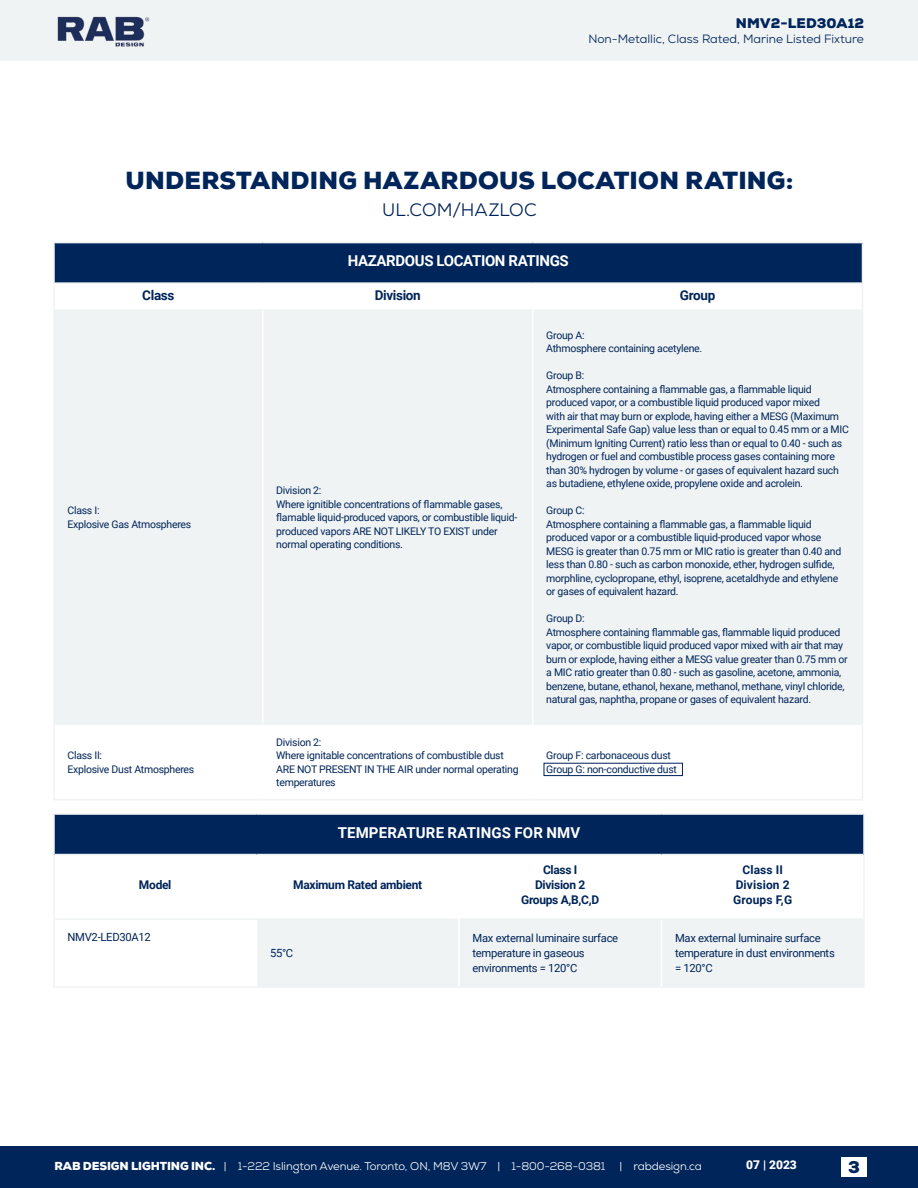
<style>
.page{position:relative;width:918px;height:1188px;background:#fff}
.page>*{position:absolute;margin:0;border:0;box-sizing:border-box;transform-origin:0 0}
.t1{font:900 24px "Nexa";letter-spacing:.01em;color:#00255a}
.t2{font:18px "Nexa";letter-spacing:.01em;color:#00255a}
.t3{font:900 16.5px "Nexa";color:#00255a}
.t4{font:700 15px "Roboto";letter-spacing:-.025em;color:#fff}
.t5{font:700 15px "Roboto";letter-spacing:.01em;color:#fff}
.t6{font:700 13.5px "Roboto";letter-spacing:-.025em;color:#00255a}
.t7{font:900 13.5px "Nexa";letter-spacing:.005em;color:#00255a}
.t8{font:700 12px/15px "Roboto";letter-spacing:-.025em;color:#00255a;text-align:center}
.t9{font:12px "Nexa";color:#00255a}
.t10{font:700 12px/15px "Roboto";letter-spacing:.01em;color:#00255a;text-align:center}
.t11{font:900 12px "Roboto";color:#fff}
.t12{font:11.25px/15px "Roboto";letter-spacing:-.025em;color:#00255a}
.t13{font:11.25px "Nexa";letter-spacing:-.01em;color:#fff}
.t14{font:10.5px/13.5px "Roboto";letter-spacing:-.025em;color:#00255a}
.s1{font-weight:900}
</style>
<div class="page">
<div style="left:0;top:1147px;width:918px;height:41px;background:#00255a"></div>
<div style="left:0;top:0;width:918px;height:60px;background:#f0f3f4"></div>
<img style="left:57px;top:17px;width:93px;height:30px">
<div style="left:841px;top:1158px;width:26px;height:19px;background:#fff"></div>
<div style="left:54px;top:243px;width:808px;height:40px;background:#00255a"></div>
<div style="left:55px;top:311px;width:807px;height:413px;background:#f0f3f4"></div>
<hr style="left:53px;top:242px;width:210px;height:1px;background:#f0f3f4">
<hr style="left:53px;top:243px;width:2px;height:40px;background:#f0f3f4">
<hr style="left:263px;top:242px;width:270px;height:1px;background:#f0f3f4">
<hr style="left:533px;top:242px;width:330px;height:1px;background:#f0f3f4">
<hr style="left:862px;top:243px;width:1px;height:40px;background:#f0f3f4">
<hr style="left:53px;top:283px;width:2px;height:27px;background:#f0f3f4">
<svg style="left:862px;top:283px;width:1px;height:27px"></svg>
<hr style="left:53px;top:310px;width:2px;height:414px;background:#f0f3f4">
<hr style="left:862px;top:310px;width:1px;height:414px;background:#f0f3f4">
<hr style="left:53px;top:724px;width:2px;height:75px;background:#f0f3f4">
<hr style="left:862px;top:724px;width:1px;height:75px;background:#f0f3f4">
<hr style="left:53px;top:799px;width:210px;height:1px;background:#f0f3f4">
<hr style="left:263px;top:799px;width:270px;height:1px;background:#f0f3f4">
<hr style="left:533px;top:799px;width:330px;height:1px;background:#f0f3f4">
<hr style="left:55px;top:282px;width:208px;height:2px;background:#f0f3f4">
<hr style="left:263px;top:282px;width:270px;height:2px;background:#f0f3f4">
<hr style="left:533px;top:282px;width:329px;height:2px;background:#f0f3f4">
<hr style="left:55px;top:309px;width:208px;height:2px;background:#f0f3f4">
<hr style="left:263px;top:309px;width:269px;height:2px;background:#f0f3f4">
<hr style="left:534px;top:309px;width:328px;height:2px;background:#f0f3f4">
<hr style="left:55px;top:724px;width:208px;height:1px;background:#f0f3f4">
<hr style="left:263px;top:724px;width:269px;height:1px;background:#f0f3f4">
<hr style="left:534px;top:724px;width:328px;height:1px;background:#f0f3f4">
<hr style="left:262px;top:311px;width:2px;height:413px;background:#fff">
<hr style="left:532px;top:310px;width:2px;height:414px;background:#fff">
<div style="left:54px;top:814px;width:810px;height:41px;background:#00255a"></div>
<div style="left:257px;top:920px;width:606px;height:66px;background:#f0f3f4"></div>
<hr style="left:53px;top:813px;width:203px;height:2px;background:#f0f3f4">
<hr style="left:53px;top:815px;width:2px;height:40px;background:#f0f3f4">
<hr style="left:256px;top:813px;width:203px;height:2px;background:#f0f3f4">
<hr style="left:459px;top:813px;width:203px;height:2px;background:#f0f3f4">
<hr style="left:662px;top:813px;width:203px;height:2px;background:#f0f3f4">
<hr style="left:863px;top:815px;width:2px;height:40px;background:#f0f3f4">
<hr style="left:53px;top:855px;width:2px;height:64px;background:#f0f3f4">
<hr style="left:863px;top:855px;width:2px;height:64px;background:#f0f3f4">
<hr style="left:53px;top:919px;width:2px;height:67px;background:#f0f3f4">
<hr style="left:863px;top:919px;width:2px;height:67px;background:#f0f3f4">
<hr style="left:53px;top:986px;width:203px;height:2px;background:#f0f3f4">
<hr style="left:256px;top:986px;width:203px;height:2px;background:#f0f3f4">
<hr style="left:459px;top:986px;width:203px;height:2px;background:#f0f3f4">
<hr style="left:662px;top:986px;width:203px;height:2px;background:#f0f3f4">
<hr style="left:55px;top:854px;width:201px;height:1px;background:#f0f3f4">
<hr style="left:256px;top:854px;width:203px;height:1px;background:#f0f3f4">
<hr style="left:459px;top:854px;width:203px;height:1px;background:#f0f3f4">
<hr style="left:662px;top:854px;width:201px;height:1px;background:#f0f3f4">
<hr style="left:55px;top:918px;width:201px;height:2px;background:#f0f3f4">
<hr style="left:256px;top:918px;width:202px;height:2px;background:#f0f3f4">
<hr style="left:460px;top:918px;width:202px;height:2px;background:#f0f3f4">
<hr style="left:662px;top:918px;width:201px;height:2px;background:#f0f3f4">
<hr style="left:661px;top:920px;width:1px;height:66px;background:#fff">
<hr style="left:458px;top:919px;width:2px;height:67px;background:#fff">
<div style="left:544px;top:763px;width:139px;height:13px;border:1px solid #00205c"></div>
<p class="t7" style="left:736px;top:14px;width:130px">NMV2-LED30A12</p>
<p class="t9" style="left:588px;top:31px;width:277px">Non-Metallic, Class Rated, Marine Listed Fixture</p>
<h1 class="t1" style="left:126px;top:164px;width:670px">UNDERSTANDING HAZARDOUS LOCATION RATING:</h1>
<h2 class="t2" style="left:382px;top:198px;width:156px">UL.COM/HAZLOC</h2>
<h3 class="t4" style="left:348px;top:251px;width:223px">HAZARDOUS LOCATION RATINGS</h3>
<p class="t6" style="left:142px;top:285px;width:34px">Class</p>
<p class="t6" style="left:375px;top:285px;width:48px">Division</p>
<p class="t6" style="left:680px;top:285px;width:37px">Group</p>
<p class="t14" style="left:68px;top:504px;width:125px">Class I:<br>Explosive Gas Atmospheres</p>
<p class="t14" style="left:67px;top:748px;width:128px">Class II:<br>Explosive Dust Atmospheres</p>
<p class="t14" style="left:276px;top:483px;width:243px">Division 2:<br>Where ignitible concentrations of flammable gases, flamable liquid-produced vapors, or combustible liquid&shy;produced vapors ARE NOT LIKELY TO EXIST under normal operating conditions.</p>
<p class="t14" style="left:276px;top:735px;width:244px">Division 2:<br>Where ignitable concentrations of combustible dust<br>ARE NOT PRESENT IN THE AIR under normal operating temperatures</p>
<p class="t14" style="left:546px;top:328px;width:158px">Group A:<br>Athmosphere containing acetylene.</p>
<p class="t14" style="left:546px;top:369px;width:304px">Group B:<br>Atmosphere containing a flammable gas, a flammable liquid produced vapor, or a combustible liquid produced vapor mixed<br>with air that may burn or explode, having either a MESG (Maximum Experimental Safe Gap) value less than or equal to 0.45 mm or a MIC (Minimum Igniting Current) ratio less than or equal to 0.40 - such as hydrogen or fuel and combustible process gases containing more than 30% hydrogen by volume - or gases of equivalent hazard such as butadiene, ethylene oxide, propylene oxide and acrolein.</p>
<p class="t14" style="left:546px;top:504px;width:297px">Group C:<br>Atmosphere containing a flammable gas, a flammable liquid produced vapor or a combustible liquid-produced vapor whose MESG is greater than 0.75 mm or MIC ratio is greater than 0.40 and less than 0.80 - such as carbon monoxide, ether, hydrogen sulfide, morphline, cyclopropane, ethyl, isoprene, acetaldhyde and ethylene or gases of equivalent hazard.</p>
<p class="t14" style="left:546px;top:612px;width:303px">Group D:<br>Atmosphere containing flammable gas, flammable liquid produced vapor, or combustible liquid produced vapor mixed with air that may burn or explode, having either a MESG value greater than 0.75 mm or a MIC ratio greater than 0.80 - such as gasoline, acetone, ammonia, benzene, butane, ethanol, hexane, methanol, methane, vinyl chloride, natural gas, naphtha, propane or gases of equivalent hazard.</p>
<p class="t14" style="left:546px;top:748px;width:132px">Group F: carbonaceous dust<br>Group G: non-conductive dust</p>
<h3 class="t5" style="left:338px;top:822px;width:244px">TEMPERATURE RATINGS FOR NMV</h3>
<p class="t8" style="left:139px;top:877px;width:34px">Model</p>
<p class="t8" style="left:293px;top:877px;width:131px">Maximum Rated ambient</p>
<p class="t12" style="left:68px;top:929px;width:85px">NMV2-LED30A12</p>
<p class="t12" style="left:270px;top:945px;width:25px">55°C</p>
<p class="t8" style="left:521px;top:862px;width:80px">Class I<br>Division 2<br>Groups A,B,C,D</p>
<p class="t10" style="left:733px;top:862px;width:60px">Class II<br>Division 2<br>Groups F,G</p>
<p class="t12" style="left:472px;top:930px;width:147px">Max external luminaire surface temperature in gaseous environments = 120°C</p>
<p class="t12" style="left:675px;top:930px;width:161px">Max external luminaire surface temperature in dust environments = 120°C</p>
<p class="t13" style="left:54px;top:1159px;width:649px"><span class="s1">RAB DESIGN LIGHTING INC.</span> | 1-222 Islington Avenue. Toronto, ON, M8V 3W7 | 1-800-268-0381 | rabdesign.ca</p>
<p class="t11" style="left:746px;top:1156px;width:52px">07 | 2023</p>
<h3 class="t3" style="left:848px;top:1156px;width:13px">3</h3>
</div>
